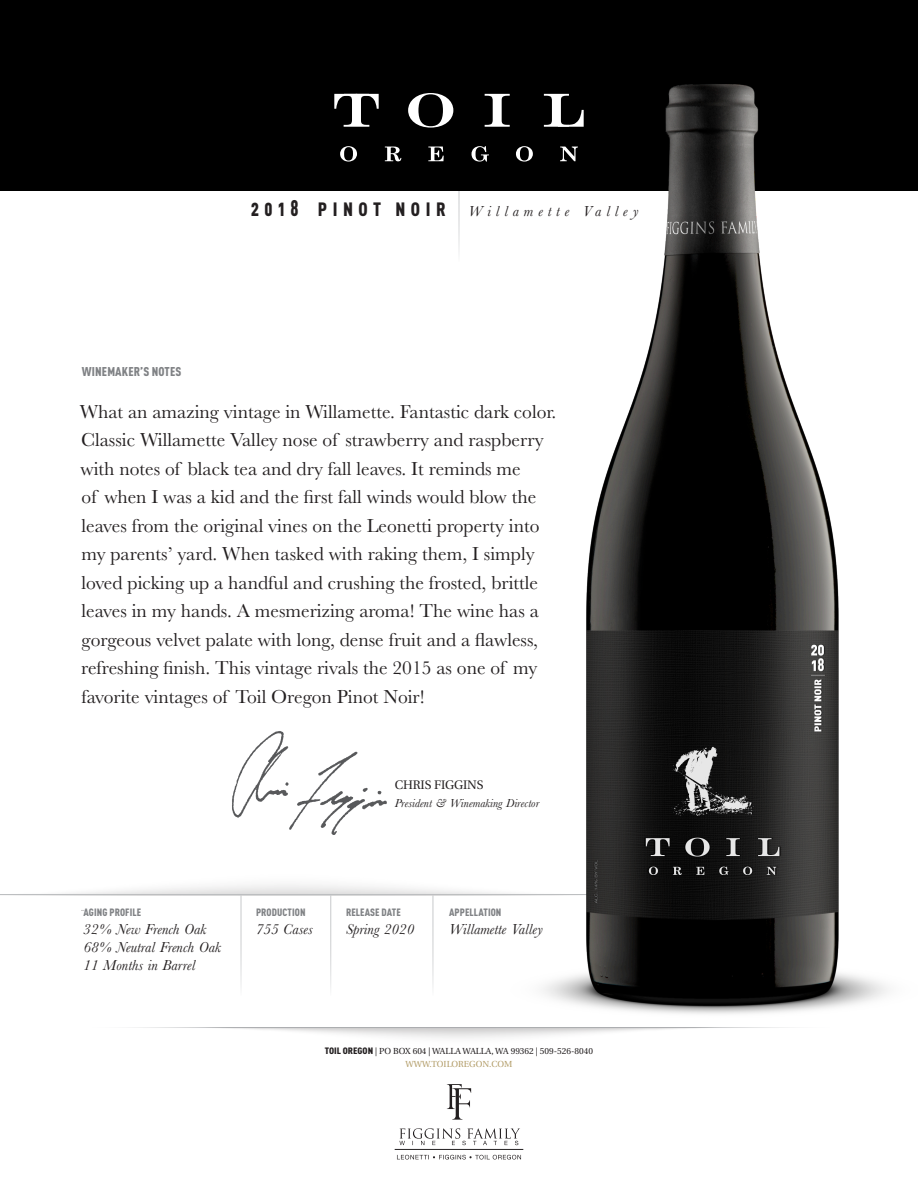
<style>
.page{position:relative;width:918px;height:1188px;background:#fff}
.page>*{position:absolute;margin:0;border:0;box-sizing:border-box;transform-origin:0 0}
.t1{font:19.5px/28.5px "Baskerville";color:#231f20}
.t2{font:19.05px "DIN Cond Black Alternate";letter-spacing:.29em;color:#231f20}
.t3{font:italic 15px/18px "Baskerville";letter-spacing:.005em;color:#231f20}
.t4{font:italic 15px "Baskerville";letter-spacing:.325em;color:#231f20}
.t5{font:12.6px "DIN Cond Black Alternate";letter-spacing:.01em;color:#808285}
.t6{font:12.3px "Utopia";letter-spacing:-.01em;color:#231f20}
.t7{font:italic 12px "Baskerville";letter-spacing:.005em;color:#231f20}
.t8{font:10.5px "DIN Cond Black Alternate";letter-spacing:.01em;color:#808285}
.t9{font:8.7px/13.5px "Utopia";color:#231f20;text-align:center}
.s1{font-size:22.35px}
.s2{font-family:"DIN Cond Black Alternate";font-size:9.15px}
.s3{color:#b29c67}
</style>
<div class="page">
<div style="left:0;top:0;width:918px;height:191px;background:#000"></div>
<svg style="left:334px;top:94px;width:45px;height:33px"></svg>
<svg style="left:408px;top:93px;width:24px;height:35px"></svg>
<svg style="left:340px;top:146px;width:17px;height:16px"></svg>
<svg style="left:385px;top:147px;width:16px;height:14px"></svg>
<svg style="left:428px;top:147px;width:4px;height:14px"></svg>
<svg style="left:399px;top:1128px;width:121px;height:17px"></svg>
<svg style="left:397px;top:1155px;width:124px;height:5px"></svg>
<hr style="left:395px;top:1149px;width:128px;height:1px;background:#231f20">
<svg style="left:447px;top:1084px;width:24px;height:36px"></svg>
<hr style="left:0;top:894px;width:782px;height:1px;background:#bcbec0">
<hr style="left:78px;top:1027px;width:765px;height:1px;background:#a7a9ac">
<img style="left:432px;top:84px;width:456px;height:958px">
<hr style="left:432px;top:895px;width:1px;height:102px;background:#fff">
<img style="left:232px;top:731px;width:155px;height:104px">
<p class="t2" style="left:251px;top:197px;width:196px"><span class="s1">2018</span> PINOT NOIR</p>
<p class="t4" style="left:469px;top:201px;width:171px">Willamette Valley</p>
<h6 class="t5" style="left:82px;top:363px;width:101px">WINEMAKER’S NOTES</h6>
<p class="t1" style="left:80px;top:397px;width:478px">What an amazing vintage in Willamette. Fantastic dark color.<br>Classic Willamette Valley nose of strawberry and raspberry with notes of black tea and dry fall leaves. It reminds me</p>
<p class="t1" style="left:82px;top:483px;width:456px">of when I was a kid and the first fall winds would blow the</p>
<p class="t1" style="left:81px;top:511px;width:460px">leaves from the original vines on the Leonetti property into my parents’ yard. When tasked with raking them, I simply</p>
<p class="t1" style="left:81px;top:569px;width:458px">loved picking up a handful and crushing the frosted, brittle</p>
<p class="t1" style="left:81px;top:597px;width:459px">leaves in my hands. A mesmerizing aroma! The wine has a</p>
<p class="t1" style="left:81px;top:626px;width:458px;text-align:justify">gorgeous velvet palate with long, dense fruit and a flawless, refreshing finish. This vintage rivals the 2015 as one of my favorite vintages of Toil Oregon Pinot Noir!</p>
<p class="t6" style="left:395px;top:778px;width:90px">CHRIS FIGGINS</p>
<p class="t7" style="left:395px;top:795px;width:146px">President &amp; Winemaking Director</p>
<p class="t8" style="left:84px;top:906px;width:59px">AGING PROFILE</p>
<p class="t8" style="left:256px;top:906px;width:51px">PRODUCTION</p>
<p class="t8" style="left:346px;top:906px;width:56px">RELEASE DATE</p>
<p class="t8" style="left:449px;top:906px;width:54px">APPELLATION</p>
<p class="t3" style="left:84px;top:921px;width:124px">32% New French Oak</p>
<p class="t3" style="left:256px;top:921px;width:58px">755 Cases</p>
<p class="t3" style="left:346px;top:921px;width:70px">Spring 2020</p>
<p class="t3" style="left:449px;top:921px;width:95px">Willamette Valley</p>
<p class="t3" style="left:84px;top:939px;width:139px">68% Neutral French Oak<br>11 Months in Barrel</p>
<p class="t9" style="left:325px;top:1044px;width:270px"><span class="s2">TOIL OREGON</span> | PO BOX 604 | WALLA WALLA, WA 99362 | 509-526-8040<br><span class="s3">WWW.TOILOREGON.COM</span></p>
</div>
